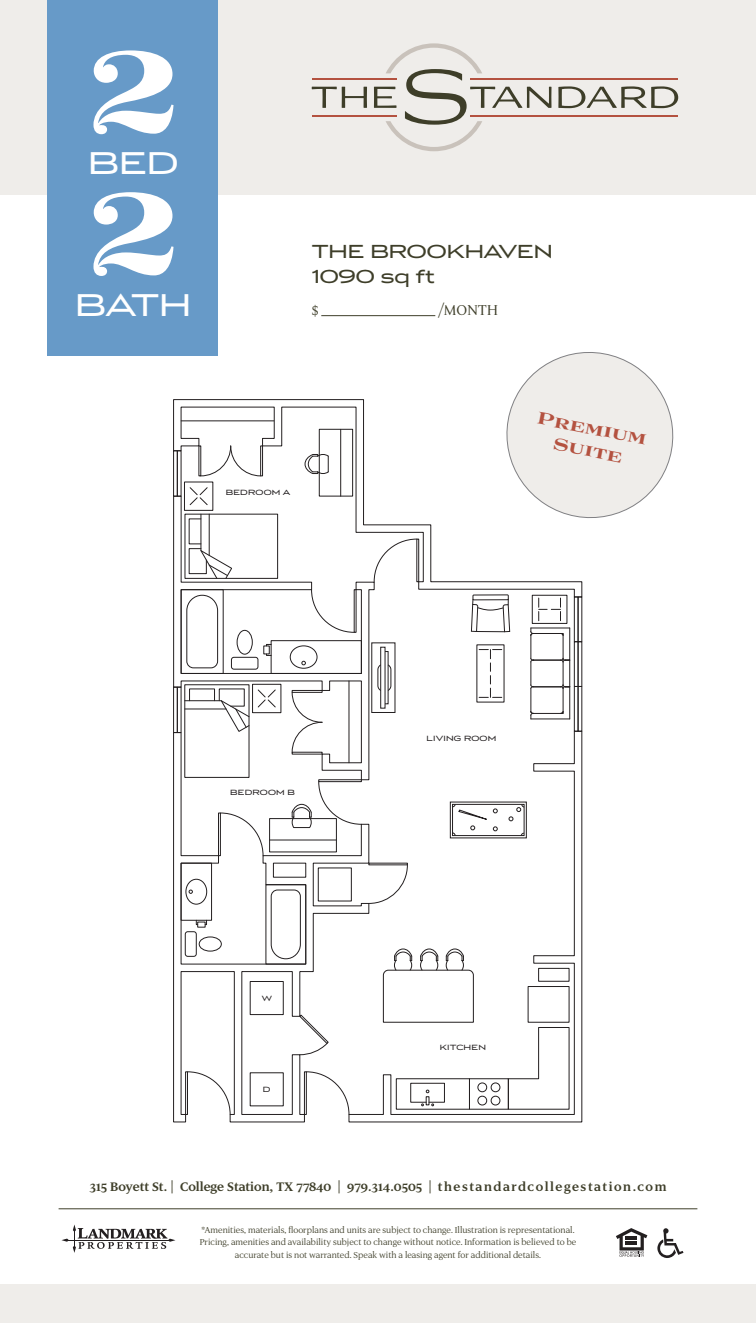
<style>
.page{position:relative;width:756px;height:1323px;background:#fff}
.page>*{position:absolute;margin:0;border:0;box-sizing:border-box;transform-origin:0 0}
.t1{font:128.45px "Luxury Diamond";color:#fff}
.t2{font:35px "Luxury Gold";color:#fff}
.t3{font:21px/25.2px "Luxury Gold";color:#3e3e29}
.t4{font:18.72px "Luxury Diamond";color:#b45240}
.t5{font:17.5px "Luxury Text";letter-spacing:.01em;color:#3e3e29}
.t6{font:700 15.05px "Luxury Text";color:#3e3e29}
.t7{font:10.5px/12.6px "Luxury Text";color:#3e3e29;text-align:center}
.t8{font:8.4px "Luxury Gold";letter-spacing:.025em;color:#231f20}
</style>
<div class="page">
<div style="left:0;top:0;width:756px;height:195px;background:#efedea"></div>
<svg style="left:558px;top:86px;width:120px;height:22px"></svg>
<svg style="left:312px;top:87px;width:55px;height:21px"></svg>
<hr style="left:470px;top:78px;width:208px;height:2px;background:#b45240">
<hr style="left:470px;top:115px;width:208px;height:2px;background:#b45240">
<hr style="left:312px;top:78px;width:84px;height:2px;background:#b45240">
<hr style="left:312px;top:115px;width:84px;height:2px;background:#b45240">
<svg style="left:374px;top:43px;width:178px;height:108px"></svg>
<div style="left:0;top:1285px;width:756px;height:38px;background:#efedea"></div>
<hr style="left:59px;top:1209px;width:638px;height:1px;background:#3e3e29">
<svg style="left:61px;top:1225px;width:114px;height:28px"></svg>
<svg style="left:616px;top:1228px;width:31px;height:29px"></svg>
<svg style="left:657px;top:1228px;width:26px;height:30px"></svg>
<div style="left:47px;top:0;width:171px;height:355px;background:#679ac8"></div>
<svg style="left:514px;top:352px;width:160px;height:166px"></svg>
<div style="left:578px;top:597px;width:4px;height:45px;border:1px solid #231f20"></div>
<div style="left:574px;top:597px;width:4px;height:45px;border:1px solid #231f20"></div>
<div style="left:578px;top:641px;width:4px;height:46px;border:1px solid #231f20"></div>
<div style="left:574px;top:641px;width:4px;height:46px;border:1px solid #231f20"></div>
<div style="left:578px;top:686px;width:4px;height:46px;border:1px solid #231f20"></div>
<div style="left:574px;top:686px;width:4px;height:46px;border:1px solid #231f20"></div>
<svg style="left:173px;top:597px;width:202px;height:135px"></svg>
<svg style="left:173px;top:732px;width:175px;height:390px"></svg>
<svg style="left:348px;top:731px;width:234px;height:391px"></svg>
<svg style="left:173px;top:399px;width:409px;height:198px"></svg>
<div style="left:181px;top:589px;width:42px;height:85px;border:1px solid #231f20"></div>
<svg style="left:186px;top:595px;width:32px;height:73px"></svg>
<div style="left:271px;top:640px;width:91px;height:34px;border:1px solid #231f20"></div>
<div style="left:290px;top:646px;width:27px;height:23px;border:1px solid #231f20;border-radius:50%"></div>
<svg style="left:302px;top:661px;width:4px;height:4px"></svg>
<div style="left:231px;top:657px;width:27px;height:12px;border:1px solid #231f20;border-radius:3px"></div>
<div style="left:237px;top:630px;width:16px;height:24px;border:1px solid #231f20;border-radius:50%"></div>
<div style="left:185px;top:931px;width:12px;height:26px;border:1px solid #231f20;border-radius:3px"></div>
<div style="left:199px;top:937px;width:23px;height:14px;border:1px solid #231f20;border-radius:50%"></div>
<div style="left:264px;top:646px;width:6px;height:8px;border:1px solid #231f20"></div>
<svg style="left:266px;top:653px;width:6px;height:3px"></svg>
<svg style="left:266px;top:644px;width:6px;height:2px"></svg>
<div style="left:181px;top:863px;width:31px;height:58px;border:1px solid #231f20"></div>
<div style="left:186px;top:879px;width:21px;height:25px;border:1px solid #231f20;border-radius:50%"></div>
<svg style="left:189px;top:890px;width:4px;height:4px"></svg>
<div style="left:528px;top:986px;width:41px;height:37px;border:1px solid #231f20"></div>
<div style="left:396px;top:1078px;width:74px;height:31px;border:1px solid #231f20"></div>
<svg style="left:508px;top:1027px;width:62px;height:83px"></svg>
<svg style="left:410px;top:1083px;width:35px;height:23px"></svg>
<div style="left:469px;top:1078px;width:40px;height:31px;border:1px solid #231f20"></div>
<div style="left:491px;top:1096px;width:9px;height:9px;border:1px solid #231f20;border-radius:50%"></div>
<div style="left:478px;top:1096px;width:9px;height:9px;border:1px solid #231f20;border-radius:50%"></div>
<div style="left:478px;top:1083px;width:9px;height:9px;border:1px solid #231f20;border-radius:50%"></div>
<div style="left:491px;top:1083px;width:9px;height:9px;border:1px solid #231f20;border-radius:50%"></div>
<div style="left:250px;top:981px;width:34px;height:34px;border:1px solid #231f20"></div>
<div style="left:318px;top:868px;width:34px;height:33px;border:1px solid #231f20"></div>
<hr style="left:349px;top:681px;width:1px;height:82px;background:#231f20">
<hr style="left:181px;top:421px;width:93px;height:1px;background:#231f20">
<svg style="left:383px;top:948px;width:91px;height:75px"></svg>
<hr style="left:531px;top:719px;width:39px;height:1px;background:#231f20">
<svg style="left:530px;top:627px;width:40px;height:92px"></svg>
<svg style="left:479px;top:649px;width:23px;height:49px"></svg>
<div style="left:532px;top:595px;width:35px;height:29px;border:1px solid #231f20"></div>
<svg style="left:538px;top:598px;width:23px;height:23px"></svg>
<svg style="left:471px;top:584px;width:39px;height:48px"></svg>
<div style="left:185px;top:514px;width:93px;height:65px;border:1px solid #231f20"></div>
<svg style="left:189px;top:514px;width:43px;height:65px"></svg>
<div style="left:184px;top:482px;width:29px;height:29px;border:1px solid #231f20"></div>
<svg style="left:189px;top:487px;width:19px;height:18px"></svg>
<hr style="left:340px;top:429px;width:1px;height:67px;background:#231f20">
<div style="left:319px;top:429px;width:34px;height:67px;border:1px solid #231f20"></div>
<svg style="left:305px;top:454px;width:24px;height:20px"></svg>
<svg style="left:184px;top:688px;width:66px;height:44px"></svg>
<div style="left:252px;top:684px;width:29px;height:29px;border:1px solid #231f20"></div>
<svg style="left:258px;top:689px;width:18px;height:19px"></svg>
<hr style="left:270px;top:840px;width:66px;height:1px;background:#231f20">
<div style="left:269px;top:818px;width:68px;height:34px;border:1px solid #231f20"></div>
<svg style="left:292px;top:804px;width:20px;height:24px"></svg>
<svg style="left:377px;top:665px;width:3px;height:26px"></svg>
<svg style="left:388px;top:664px;width:3px;height:27px"></svg>
<div style="left:380px;top:647px;width:5px;height:61px;border:1px solid #231f20"></div>
<div style="left:450px;top:802px;width:77px;height:36px;border:1px solid #231f20"></div>
<div style="left:452px;top:804px;width:72px;height:32px;border:1px solid #231f20"></div>
<svg style="left:493px;top:809px;width:5px;height:4px"></svg>
<svg style="left:493px;top:827px;width:5px;height:4px"></svg>
<svg style="left:471px;top:826px;width:4px;height:4px"></svg>
<svg style="left:452px;top:804px;width:35px;height:16px"></svg>
<svg style="left:452px;top:832px;width:4px;height:4px"></svg>
<svg style="left:509px;top:804px;width:16px;height:17px"></svg>
<div style="left:538px;top:968px;width:31px;height:14px;border:1px solid #231f20"></div>
<hr style="left:321px;top:315px;width:114px;height:1px;background:#3e3e29">
<p class="t1" style="left:87px;top:25px;width:94px">2</p>
<p class="t2" style="left:88px;top:144px;width:92px">BED</p>
<p class="t1" style="left:87px;top:167px;width:94px">2</p>
<p class="t2" style="left:75px;top:286px;width:118px">BATH</p>
<p class="t3" style="left:312px;top:239px;width:243px">THE BROOKHAVEN<br>1090 sq ft</p>
<p class="t5" style="left:312px;top:299px;width:8px">$</p>
<p class="t5" style="left:438px;top:299px;width:61px">/MONTH</p>
<p class="t8" style="left:226px;top:488px;width:66px">BEDROOM A</p>
<p class="t4" style="left:540px;top:408px;width:112px;rotate:11deg">Premium</p>
<p class="t4" style="left:556px;top:434px;width:71px;rotate:11deg">Suite</p>
<p class="t8" style="left:230px;top:787px;width:66px">BEDROOM B</p>
<p class="t8" style="left:262px;top:994px;width:12px">W</p>
<p class="t8" style="left:263px;top:1085px;width:9px">D</p>
<p class="t8" style="left:427px;top:734px;width:71px">LIVING ROOM</p>
<p class="t8" style="left:440px;top:1043px;width:48px">KITCHEN</p>
<h3 class="t6" style="left:90px;top:1178px;width:578px">315 Boyett St. | College Station, TX 77840 | 979.314.0505 | thestandardcollegestation.com</h3>
<p class="t7" style="left:200px;top:1223px;width:378px">*Amenities, materials, floorplans and units are subject to change. Illustration is representational.<br>Pricing, amenities and availability subject to change without notice. Information is believed to be accurate but is not warranted. Speak with a leasing agent for additional details.</p>
</div>
